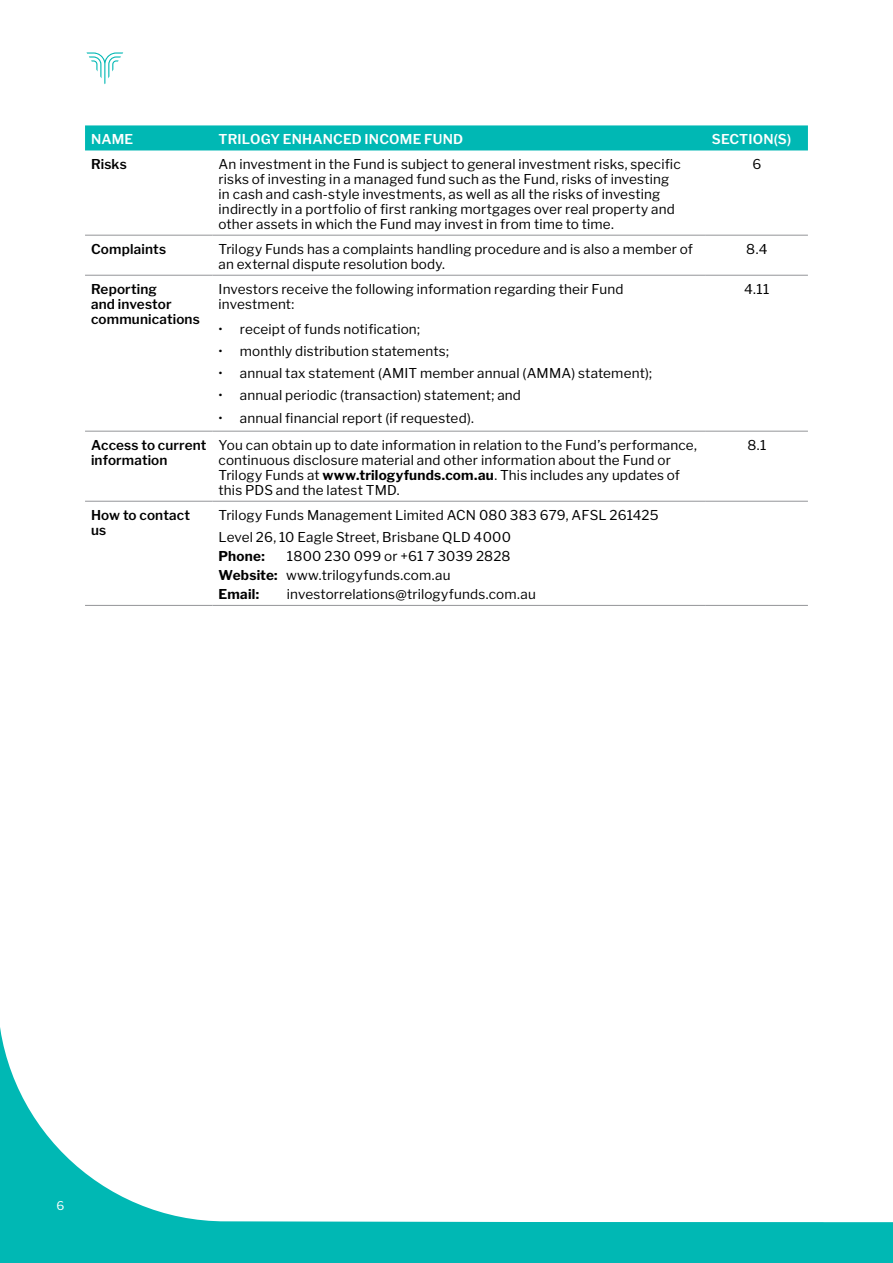
<style>
.page{position:relative;width:893px;height:1263px;background:#fff}
.page>*{position:absolute;margin:0;border:0;box-sizing:border-box;transform-origin:0 0}
.t1{font:13.5px/15px "Libre Franklin";letter-spacing:.01em;color:#000}
.t2{font:600 13.5px/15px "Libre Franklin";letter-spacing:.01em;color:#000}
.t3{font:600 13.5px "Libre Franklin";letter-spacing:.015em;color:#fff}
.t4{font:700 13.5px "Libre Franklin";letter-spacing:.015em;color:#000}
.t5{font:12px "Libre Franklin";color:#fff}
.s1{font-weight:700}
</style>
<div class="page">
<svg style="left:0;top:1027px;width:136px;height:176px"></svg>
<svg style="left:86px;top:52px;width:37px;height:32px"></svg>
<svg style="left:0;top:1203px;width:893px;height:60px;fill:#00b8b4"></svg>
<div style="left:85px;top:125px;width:723px;height:25px;background:#00b8b4"></div>
<hr style="left:85px;top:235px;width:128px;height:1px;background:#939598">
<hr style="left:213px;top:235px;width:493px;height:1px;background:#939598">
<hr style="left:706px;top:235px;width:102px;height:1px;background:#939598">
<hr style="left:85px;top:275px;width:128px;height:1px;background:#939598">
<hr style="left:213px;top:275px;width:493px;height:1px;background:#939598">
<hr style="left:706px;top:275px;width:102px;height:1px;background:#939598">
<hr style="left:85px;top:431px;width:128px;height:1px;background:#939598">
<hr style="left:213px;top:431px;width:493px;height:1px;background:#939598">
<hr style="left:706px;top:431px;width:102px;height:1px;background:#939598">
<hr style="left:85px;top:501px;width:128px;height:1px;background:#939598">
<hr style="left:213px;top:501px;width:493px;height:1px;background:#939598">
<hr style="left:706px;top:501px;width:102px;height:1px;background:#939598">
<hr style="left:85px;top:605px;width:128px;height:1px;background:#939598">
<hr style="left:213px;top:605px;width:493px;height:1px;background:#939598">
<hr style="left:706px;top:605px;width:102px;height:1px;background:#939598">
<p class="t3" style="left:91px;top:129px;width:44px">NAME</p>
<p class="t3" style="left:219px;top:129px;width:246px">TRILOGY ENHANCED INCOME FUND</p>
<p class="t3" style="left:712px;top:129px;width:81px">SECTION(S)</p>
<p class="t2" style="left:91px;top:155px;width:37px">Risks</p>
<p class="t1" style="left:219px;top:155px;width:464px">An investment in the Fund is subject to general investment risks, specific risks of investing in a managed fund such as the Fund, risks of investing in cash and cash-style investments, as well as all the risks of investing indirectly in a portfolio of first ranking mortgages over real property and other assets in which the Fund may invest in from time to time.</p>
<p class="t1" style="left:752px;top:155px;width:10px">6</p>
<p class="t2" style="left:91px;top:241px;width:77px">Complaints</p>
<p class="t1" style="left:219px;top:241px;width:476px">Trilogy Funds has a complaints handling procedure and is also a member of an external dispute resolution body.</p>
<p class="t1" style="left:746px;top:241px;width:23px">8.4</p>
<p class="t2" style="left:91px;top:281px;width:110px">Reporting<br>and investor communications</p>
<p class="t1" style="left:219px;top:281px;width:406px">Investors receive the following information regarding their Fund investment:</p>
<p class="t1" style="left:219px;top:320px;width:203px">• receipt of funds notification;</p>
<p class="t1" style="left:219px;top:342px;width:232px">• monthly distribution statements;</p>
<p class="t1" style="left:219px;top:364px;width:435px">• annual tax statement (AMIT member annual (AMMA) statement);</p>
<p class="t1" style="left:219px;top:387px;width:304px">• annual periodic (transaction) statement; and</p>
<p class="t1" style="left:219px;top:409px;width:257px">• annual financial report (if requested).</p>
<p class="t1" style="left:744px;top:281px;width:27px">4.11</p>
<p class="t2" style="left:91px;top:436px;width:117px">Access to current information</p>
<p class="t1" style="left:219px;top:436px;width:480px">You can obtain up to date information in relation to the Fund’s performance, continuous disclosure material and other information about the Fund or Trilogy Funds at <span class="s1">www.trilogyfunds.com.au</span>. This includes any updates of this PDS and the latest TMD.</p>
<p class="t1" style="left:747px;top:436px;width:21px">8.1</p>
<p class="t2" style="left:91px;top:507px;width:101px">How to contact us</p>
<p class="t1" style="left:219px;top:503px;width:441px;line-height:21.5px">Trilogy Funds Management Limited ACN 080 383 679, AFSL 261425<br>Level 26, 10 Eagle Street, Brisbane QLD 4000</p>
<p class="t4" style="left:219px;top:545px;width:48px">Phone:</p>
<p class="t1" style="left:219px;top:545px;width:294px;line-height:19.2px;text-indent:68px">1800 230 099 or +61 7 3039 2828<br><span class="s1">Website:</span> www.trilogyfunds.com.au<br><span class="s1">Email:</span></p>
<p class="t1" style="left:287px;top:586px;width:251px">investorrelations@trilogyfunds.com.au</p>
<p class="t5" style="left:57px;top:1196px;width:9px">6</p>
</div>
